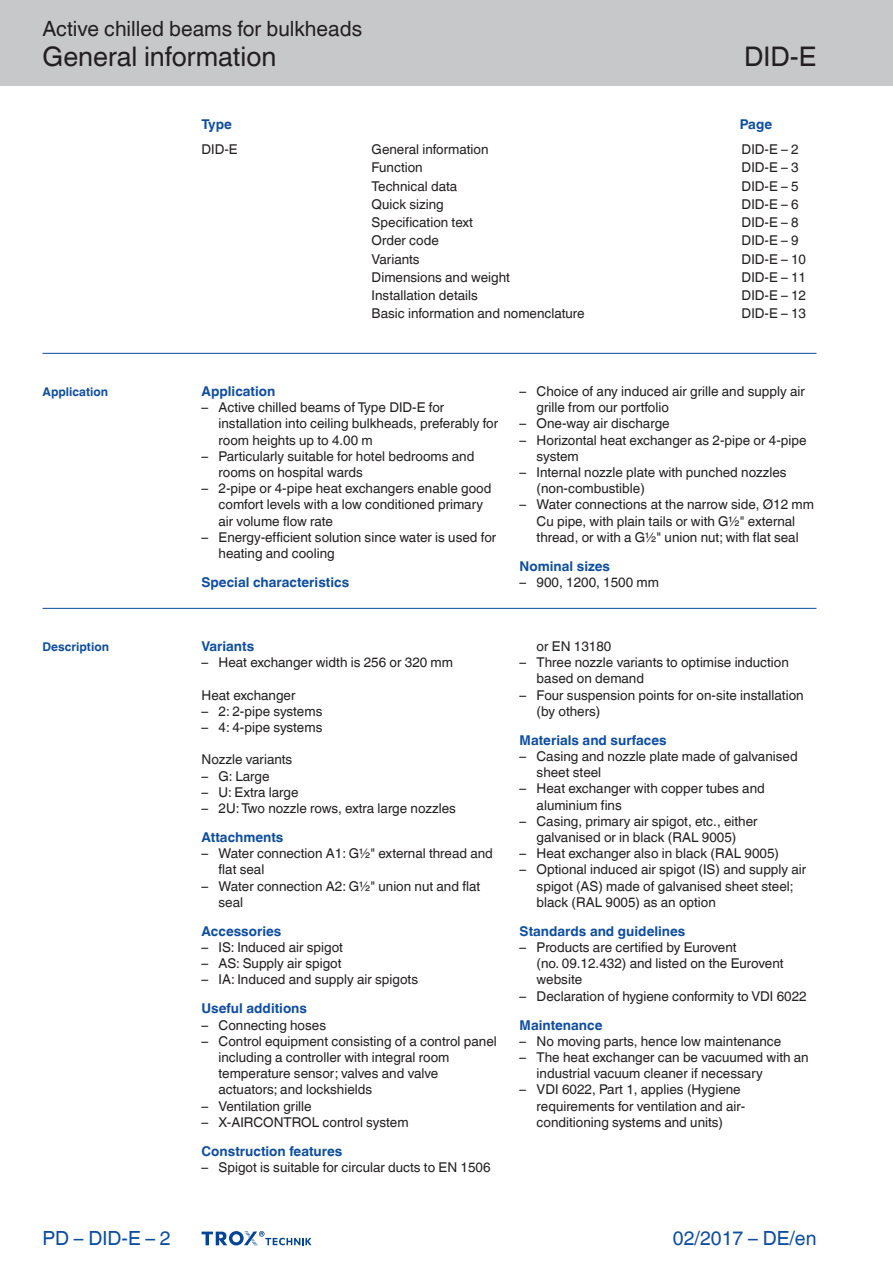
<style>
.page{position:relative;width:893px;height:1263px;background:#fff}
.page>*{position:absolute;margin:0;border:0;box-sizing:border-box;transform-origin:0 0}
.t1{font:27px "TROX Helvetica";color:#231f20}
.t2{font:21px "TROX Helvetica";color:#231f20}
.t3{font:19.5px "TROX Helvetica";color:#0d4da1}
.t4{font:13.5px/16.2px "TROX Helvetica";color:#231f20}
.t5{font:700 13.5px "TROX Helvetica";color:#0d4da1}
.t6{font:700 12px "TROX Helvetica";color:#0d4da1}
</style>
<div class="page">
<div style="left:0;top:0;width:893px;height:85px;background:#c7c8ca"></div>
<hr style="left:43px;top:353px;width:773px;height:1px;background:#0d4da1">
<hr style="left:43px;top:608px;width:773px;height:1px;background:#0d4da1">
<svg style="left:202px;top:1231px;width:110px;height:15px"></svg>
<h2 class="t2" style="left:43px;top:17px;width:321px">Active chilled beams for bulkheads</h2>
<h1 class="t1" style="left:43px;top:41px;width:235px">General information</h1>
<h1 class="t1" style="left:744px;top:41px;width:74px">DID-E</h1>
<p class="t5" style="left:202px;top:116px;width:32px">Type</p>
<p class="t4" style="left:202px;top:141px;width:38px">DID-E</p>
<p class="t4" style="left:372px;top:141px;width:118px">General information</p>
<p class="t4" style="left:742px;top:141px;width:59px">DID-E – 2</p>
<p class="t4" style="left:372px;top:160px;width:53px">Function</p>
<p class="t4" style="left:742px;top:160px;width:59px">DID-E – 3</p>
<p class="t4" style="left:372px;top:178px;width:87px">Technical data</p>
<p class="t4" style="left:742px;top:178px;width:59px">DID-E – 5</p>
<p class="t4" style="left:372px;top:196px;width:74px">Quick sizing</p>
<p class="t4" style="left:742px;top:196px;width:59px">DID-E – 6</p>
<p class="t4" style="left:372px;top:214px;width:103px">Specification text</p>
<p class="t4" style="left:742px;top:214px;width:59px">DID-E – 8</p>
<p class="t4" style="left:372px;top:233px;width:69px">Order code</p>
<p class="t4" style="left:742px;top:233px;width:59px">DID-E – 9</p>
<p class="t4" style="left:372px;top:251px;width:50px">Variants</p>
<p class="t4" style="left:742px;top:251px;width:66px">DID-E – 10</p>
<p class="t4" style="left:372px;top:269px;width:140px">Dimensions and weight</p>
<p class="t4" style="left:742px;top:269px;width:66px">DID-E – 11</p>
<p class="t4" style="left:372px;top:287px;width:108px">Installation details</p>
<p class="t4" style="left:742px;top:287px;width:66px">DID-E – 12</p>
<p class="t4" style="left:372px;top:305px;width:215px">Basic information and nomenclature</p>
<p class="t4" style="left:742px;top:305px;width:66px">DID-E – 13</p>
<p class="t5" style="left:740px;top:116px;width:34px">Page</p>
<p class="t6" style="left:43px;top:385px;width:67px">Application</p>
<p class="t5" style="left:202px;top:383px;width:75px">Application</p>
<p class="t4" style="left:219px;top:399px;width:281px;text-indent:-17px">– Active chilled beams of Type DID-E for installation into ceiling bulkheads, preferably for room heights up to 4.00 m</p>
<p class="t4" style="left:219px;top:448px;width:257px;text-indent:-17px">– Particularly suitable for hotel bedrooms and rooms on hospital wards</p>
<p class="t4" style="left:219px;top:480px;width:274px;text-indent:-17px">– 2-pipe or 4-pipe heat exchangers enable good comfort levels with a low conditioned primary air volume flow rate</p>
<p class="t4" style="left:219px;top:529px;width:279px;text-indent:-17px">– Energy-efficient solution since water is used for heating and cooling</p>
<p class="t5" style="left:202px;top:574px;width:149px">Special characteristics</p>
<p class="t4" style="left:537px;top:383px;width:270px;text-indent:-17px">– Choice of any induced air grille and supply air grille from our portfolio</p>
<p class="t4" style="left:520px;top:416px;width:152px">– One-way air discharge</p>
<p class="t4" style="left:537px;top:432px;width:271px;text-indent:-17px">– Horizontal heat exchanger as 2-pipe or 4-pipe system</p>
<p class="t4" style="left:537px;top:464px;width:251px;text-indent:-17px">– Internal nozzle plate with punched nozzles (non-combustible)</p>
<p class="t4" style="left:520px;top:497px;width:296px;text-align:center">– Water connections at the narrow side, Ø12 mm<br>Cu pipe, with plain tails or with G½" external thread, or with a G½" union nut; with flat seal</p>
<p class="t5" style="left:520px;top:558px;width:92px">Nominal sizes</p>
<p class="t4" style="left:520px;top:574px;width:141px">– 900, 1200, 1500 mm</p>
<p class="t6" style="left:43px;top:640px;width:68px">Description</p>
<p class="t5" style="left:202px;top:638px;width:54px">Variants</p>
<p class="t4" style="left:202px;top:654px;width:253px">– Heat exchanger width is 256 or 320 mm</p>
<p class="t4" style="left:202px;top:687px;width:95px">Heat exchanger</p>
<p class="t4" style="left:202px;top:703px;width:122px">– 2: 2-pipe systems</p>
<p class="t4" style="left:202px;top:719px;width:122px">– 4: 4-pipe systems</p>
<p class="t4" style="left:202px;top:752px;width:92px">Nozzle variants</p>
<p class="t4" style="left:202px;top:768px;width:70px">– G: Large</p>
<p class="t4" style="left:202px;top:784px;width:98px">– U: Extra large</p>
<p class="t4" style="left:202px;top:800px;width:256px">– 2U: Two nozzle rows, extra large nozzles</p>
<p class="t5" style="left:202px;top:829px;width:83px">Attachments</p>
<p class="t4" style="left:219px;top:845px;width:276px;text-indent:-17px">– Water connection A1: G½" external thread and flat seal</p>
<p class="t4" style="left:219px;top:878px;width:263px;text-indent:-17px">– Water connection A2: G½" union nut and flat seal</p>
<p class="t5" style="left:202px;top:923px;width:81px">Accessories</p>
<p class="t4" style="left:202px;top:939px;width:143px">– IS: Induced air spigot</p>
<p class="t4" style="left:202px;top:955px;width:141px">– AS: Supply air spigot</p>
<p class="t4" style="left:202px;top:971px;width:218px">– IA: Induced and supply air spigots</p>
<p class="t5" style="left:202px;top:1001px;width:107px">Useful additions</p>
<p class="t4" style="left:202px;top:1017px;width:126px">– Connecting hoses</p>
<p class="t4" style="left:219px;top:1033px;width:280px;text-indent:-17px">– Control equipment consisting of a control panel including a controller with integral room temperature sensor; valves and valve actuators; and lockshields</p>
<p class="t4" style="left:202px;top:1098px;width:112px">– Ventilation grille</p>
<p class="t4" style="left:202px;top:1114px;width:208px">– X-AIRCONTROL control system</p>
<p class="t5" style="left:202px;top:1143px;width:142px">Construction features</p>
<p class="t4" style="left:202px;top:1159px;width:290px">– Spigot is suitable for circular ducts to EN 1506</p>
<p class="t4" style="left:537px;top:638px;width:76px">or EN 13180</p>
<p class="t4" style="left:537px;top:654px;width:254px;text-indent:-17px">– Three nozzle variants to optimise induction based on demand</p>
<p class="t4" style="left:537px;top:687px;width:268px;text-indent:-17px">– Four suspension points for on-site installation (by others)</p>
<p class="t5" style="left:520px;top:732px;width:148px">Materials and surfaces</p>
<p class="t4" style="left:537px;top:748px;width:263px;text-indent:-17px">– Casing and nozzle plate made of galvanised sheet steel</p>
<p class="t4" style="left:537px;top:781px;width:230px;text-indent:-17px">– Heat exchanger with copper tubes and aluminium fins</p>
<p class="t4" style="left:520px;top:813px;width:239px;text-align:center">– Casing, primary air spigot, etc., either galvanised or in black (RAL 9005)</p>
<p class="t4" style="left:520px;top:845px;width:261px">– Heat exchanger also in black (RAL 9005)</p>
<p class="t4" style="left:537px;top:862px;width:271px;text-indent:-17px">– Optional induced air spigot (IS) and supply air spigot (AS) made of galvanised sheet steel; black (RAL 9005) as an option</p>
<p class="t5" style="left:520px;top:923px;width:167px">Standards and guidelines</p>
<p class="t4" style="left:537px;top:939px;width:248px;text-indent:-17px">– Products are certified by Eurovent<br>(no. 09.12.432) and listed on the Eurovent website</p>
<p class="t4" style="left:520px;top:988px;width:289px">– Declaration of hygiene conformity to VDI 6022</p>
<p class="t5" style="left:520px;top:1017px;width:84px">Maintenance</p>
<p class="t4" style="left:520px;top:1033px;width:263px">– No moving parts, hence low maintenance</p>
<p class="t4" style="left:537px;top:1049px;width:274px;text-indent:-17px">– The heat exchanger can be vacuumed with an industrial vacuum cleaner if necessary</p>
<p class="t4" style="left:537px;top:1081px;width:208px;text-indent:-17px">– VDI 6022, Part 1, applies (Hygiene requirements for ventilation and air&shy;conditioning systems and units)</p>
<h3 class="t3" style="left:43px;top:1227px;width:130px">PD – DID-E – 2</h3>
<h3 class="t3" style="left:673px;top:1227px;width:145px">02/2017 – DE/en</h3>
</div>
